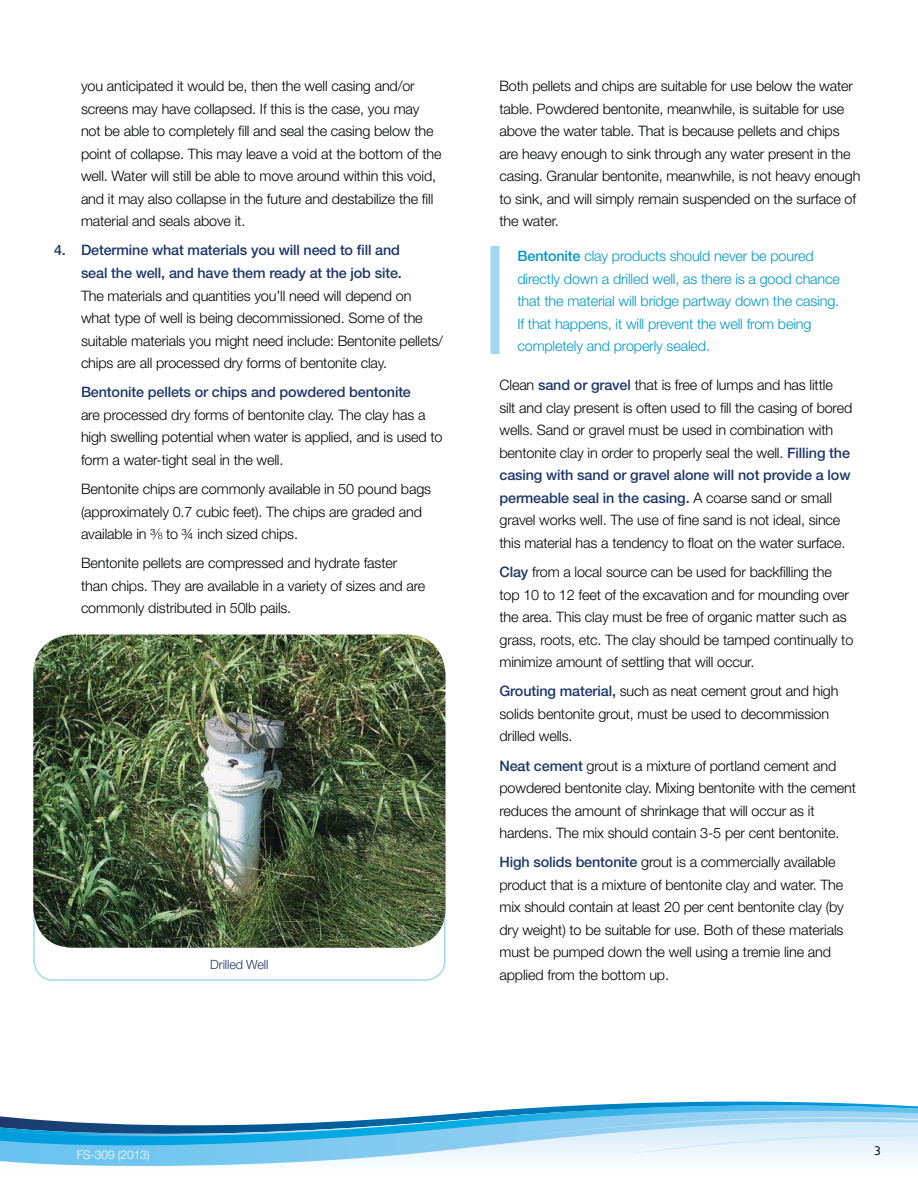
<style>
.page{position:relative;width:918px;height:1188px;background:#fff}
.page>*{position:absolute;margin:0;border:0;box-sizing:border-box;transform-origin:0 0}
.t1{font:300 14.4px/22.5px "Helvetica Neue LT Std";letter-spacing:-.01em;color:#010203}
.t2{font:300 14.4px/22.5px "Helvetica Neue LT Std";letter-spacing:-.01em;color:#0097ca}
.t3{font:500 14.4px/22.5px "Helvetica Neue LT Std";letter-spacing:-.01em;color:#1e386b;text-align:right}
.t4{font:300 12.75px "Helvetica Neue LT Std";letter-spacing:-.01em;color:#1e386b}
.t5{font:300 12px "Helvetica Neue LT Std";letter-spacing:-.01em;color:#fff}
.t6{font:12px "Sommet Rounded";color:#010203}
.s1{font-weight:500}
.s2{font-weight:500;color:#1e386b}
</style>
<div class="page">
<svg style="left:0;top:1156px;width:918px;height:11px"></svg>
<svg style="left:0;top:1103px;width:918px;height:53px"></svg>
<div style="left:490px;top:246px;width:10px;height:108px;background:#a2d6f4"></div>
<img style="left:33px;top:634px;width:413px;height:314px">
<svg style="left:158px;top:532px;width:4px;height:7px"></svg>
<p class="t1" style="left:81px;top:75px;width:362px">you anticipated it would be, then the well casing and/or screens may have collapsed. If this is the case, you may not be able to completely fill and seal the casing below the point of collapse. This may leave a void at the bottom of the well. Water will still be able to move around within this void, and it may also collapse in the future and destabilize the fill material and seals above it.</p>
<p class="t3" style="left:54px;top:239px;width:349px">4. Determine what materials you will need to fill and seal the well, and have them ready at the job site.</p>
<p class="t1" style="left:81px;top:284px;width:364px">The materials and quantities you’ll need will depend on what type of well is being decommissioned. Some of the suitable materials you might need include: Bentonite pellets/ chips are all processed dry forms of bentonite clay.</p>
<p class="t3" style="left:81px;top:381px;width:332px">Bentonite pellets or chips and powdered bentonite</p>
<p class="t1" style="left:81px;top:403px;width:363px">are processed dry forms of bentonite clay. The clay has a high swelling potential when water is applied, and is used to form a water-tight seal in the well.</p>
<p class="t1" style="left:81px;top:477px;width:352px">Bentonite chips are commonly available in 50 pound bags (approximately 0.7 cubic feet). The chips are graded and available in ¾ to ¾ inch sized chips.</p>
<p class="t1" style="left:81px;top:552px;width:346px">Bentonite pellets are compressed and hydrate faster than chips. They are available in a variety of sizes and are commonly distributed in 50lb pails.</p>
<p class="t4" style="left:210px;top:957px;width:60px">Drilled Well</p>
<p class="t1" style="left:499px;top:75px;width:362px">Both pellets and chips are suitable for use below the water table. Powdered bentonite, meanwhile, is suitable for use above the water table. That is because pellets and chips are heavy enough to sink through any water present in the casing. Granular bentonite, meanwhile, is not heavy enough to sink, and will simply remain suspended on the surface of the water.</p>
<p class="t2" style="left:518px;top:244px;width:324px"><span class="s1">Bentonite</span> clay products should never be poured directly down a drilled well, as there is a good chance that the material will bridge partway down the casing.<br>If that happens, it will prevent the well from being completely and properly sealed.</p>
<p class="t1" style="left:499px;top:374px;width:354px">Clean <span class="s2">sand or gravel</span> that is free of lumps and has little silt and clay present is often used to fill the casing of bored wells. Sand or gravel must be used in combination with bentonite clay in order to properly seal the well. <span class="s2">Filling the casing with sand or gravel alone will not provide a low permeable seal in the casing.</span> A coarse sand or small gravel works well. The use of fine sand is not ideal, since this material has a tendency to float on the water surface.</p>
<p class="t1" style="left:499px;top:560px;width:355px"><span class="s2">Clay</span> from a local source can be used for backfilling the top 10 to 12 feet of the excavation and for mounding over the area. This clay must be free of organic matter such as grass, roots, etc. The clay should be tamped continually to minimize amount of settling that will occur.</p>
<p class="t1" style="left:499px;top:680px;width:341px"><span class="s2">Grouting material,</span> such as neat cement grout and high solids bentonite grout, must be used to decommission drilled wells.</p>
<p class="t1" style="left:499px;top:754px;width:358px"><span class="s2">Neat cement</span> grout is a mixture of portland cement and powdered bentonite clay. Mixing bentonite with the cement reduces the amount of shrinkage that will occur as it hardens. The mix should contain 3-5 per cent bentonite.</p>
<p class="t1" style="left:499px;top:851px;width:346px"><span class="s2">High solids bentonite</span> grout is a commercially available product that is a mixture of bentonite clay and water. The mix should contain at least 20 per cent bentonite clay (by dry weight) to be suitable for use. Both of these materials must be pumped down the well using a tremie line and applied from the bottom up.</p>
<p class="t5" style="left:77px;top:1147px;width:74px">FS-309 (2013)</p>
<p class="t6" style="left:874px;top:1143px;width:8px">3</p>
</div>
